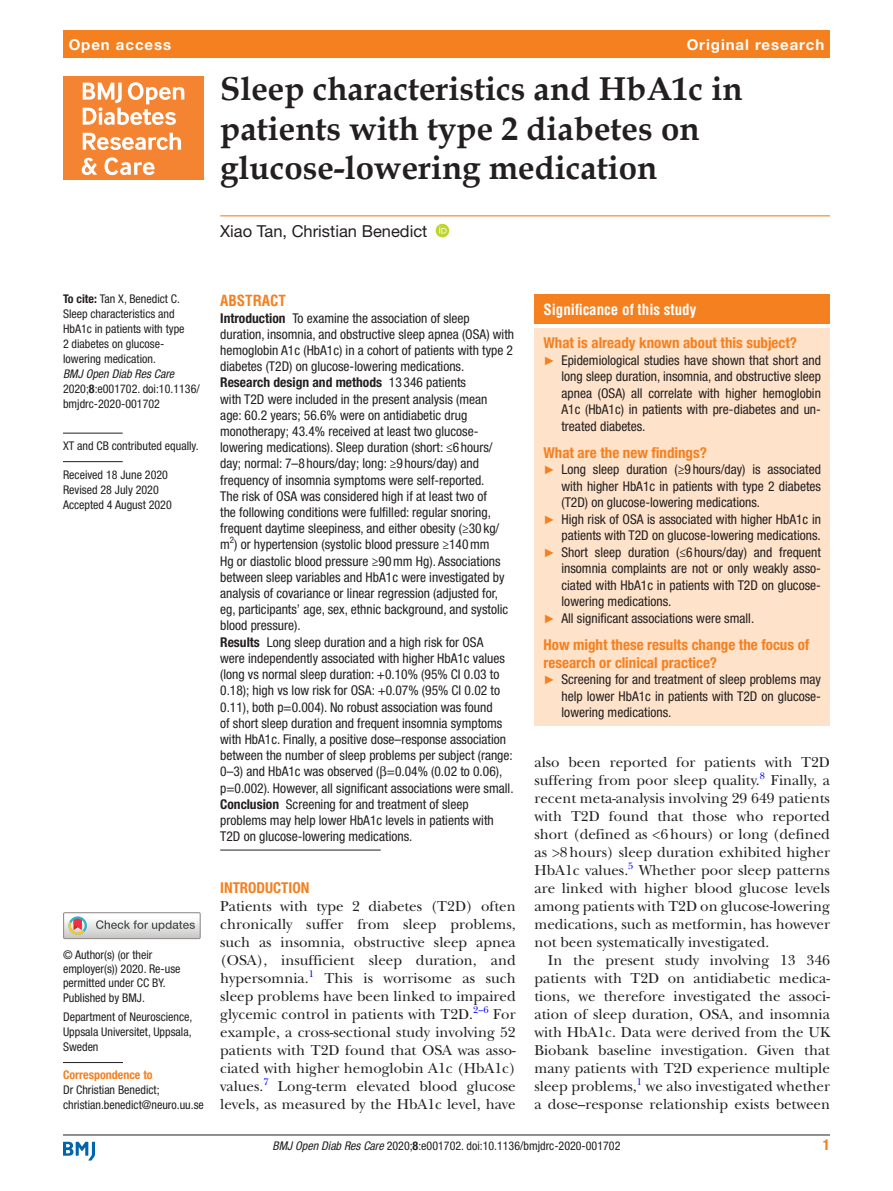
<style>
.page{position:relative;width:893px;height:1191px;background:#fff}
.page>*{position:absolute;margin:0;border:0;box-sizing:border-box;transform-origin:0 0}
.t1{font:700 33px/39px "Book Antiqua";color:#231f20}
.t2{font:16.5px "Helvetica Neue LT Std";color:#231f20}
.t3{font:15px/18px "New Baskerville";color:#231f20;text-align:justify}
.t4{font:700 condensed 15px/18px "Helvetica Neue LT Std";color:#f58020}
.t5{font:700 15px "Helvetica Neue LT Std";letter-spacing:.065em;color:#fff}
.t6{font:700 condensed 15px "Helvetica";color:#fff}
.t7{font:700 condensed 15px "Helvetica";color:#f58020}
.t8{font:condensed 13.5px/16.2px "Helvetica Neue LT Std";color:#231f20}
.t9{font:condensed 12px/15px "Helvetica Neue LT Std";color:#231f20}
.t10{font:700 condensed 12px "Helvetica Neue LT Std";color:#f58020}
.t11{font:9.9px "New Baskerville";color:#00f}
.t12{font:condensed 9px "Helvetica Neue LT Std";color:#231f20}
.s1{font-weight:700}
.s2{font-style:italic}
.s3{font-family:"Arial";font-stretch:normal;font-size:12px;color:#f58020}
</style>
<div class="page">
<hr style="left:63px;top:1134px;width:767px;height:1px;background:#231f20">
<svg style="left:63px;top:1141px;width:32px;height:19px"></svg>
<div style="left:63px;top:31px;width:767px;height:27px;background:#f58020"></div>
<hr style="left:220px;top:215px;width:610px;height:1px;background:#f58020">
<svg style="left:436px;top:224px;width:13px;height:13px"></svg>
<hr style="left:63px;top:1062px;width:60px;height:1px;background:#231f20">
<hr style="left:63px;top:433px;width:60px;height:1px;background:#231f20">
<hr style="left:63px;top:461px;width:60px;height:1px;background:#231f20">
<div style="left:63px;top:912px;width:138px;height:27px;border:1px solid #969090"></div>
<svg style="left:64px;top:912px;width:136px;height:26px"></svg>
<div style="left:63px;top:76px;width:140px;height:104px;background:#f58432"></div>
<svg style="left:83px;top:82px;width:101px;height:43px"></svg>
<svg style="left:83px;top:133px;width:98px;height:17px"></svg>
<svg style="left:82px;top:158px;width:15px;height:17px"></svg>
<svg style="left:105px;top:157px;width:50px;height:18px"></svg>
<hr style="left:220px;top:849px;width:161px;height:1px;background:#231f20">
<div style="left:534px;top:294px;width:296px;height:30px;background:#f58020"></div>
<div style="left:534px;top:328px;width:296px;height:398px;background:#fee2c9"></div>
<p class="t5" style="left:69px;top:35px;width:104px">Open access</p>
<p class="t5" style="left:687px;top:35px;width:139px">Original research</p>
<h1 class="t1" style="left:220px;top:70px;width:524px">Sleep characteristics and HbA1c in patients with type 2 diabetes on glucose-lowering medication</h1>
<p class="t2" style="left:220px;top:222px;width:209px">Xiao Tan, Christian Benedict</p>
<p class="t9" style="left:63px;top:291px;width:123px"><span class="s1">To cite:</span> Tan X, Benedict C.<br>Sleep characteristics and<br>HbA1c in patients with type<br>2 diabetes on glucose&shy;lowering medication.</p>
<p class="t9" style="left:63px;top:366px;width:138px"><span class="s2">BMJ Open Diab Res Care<br></span>2020;<span class="s1">8</span>:e001702. doi:10.1136/ bmjdrc-2020-001702</p>
<p class="t9" style="left:63px;top:438px;width:137px">XT and CB contributed equally.</p>
<p class="t9" style="left:63px;top:467px;width:110px">Received 18 June 2020<br>Revised 28 July 2020<br>Accepted 4 August 2020</p>
<p class="t9" style="left:63px;top:947px;width:119px;line-height:14.4px">© Author(s) (or their employer(s)) 2020. Re-use permitted under CC BY.<br>Published by BMJ.</p>
<p class="t9" style="left:63px;top:1009px;width:131px;text-align:justify">Department of Neuroscience, Uppsala Universitet, Uppsala, Sweden</p>
<p class="t10" style="left:63px;top:1067px;width:91px">Correspondence to</p>
<p class="t9" style="left:63px;top:1082px;width:142px">Dr Christian Benedict; christian.benedict@neuro.uu.se</p>
<p class="t7" style="left:220px;top:291px;width:67px">ABSTRACT</p>
<p class="t8" style="left:220px;top:310px;width:295px"><span class="s1">Introduction</span> To examine the association of sleep duration, insomnia, and obstructive sleep apnea (OSA) with hemoglobin A1c (HbA1c) in a cohort of patients with type 2 diabetes (T2D) on glucose-lowering medications.<br><span class="s1">Research design and methods</span> 13 346 patients<br>with T2D were included in the present analysis (mean<br>age: 60.2 years; 56.6% were on antidiabetic drug monotherapy; 43.4% received at least two glucose&shy;lowering medications). Sleep duration (short: ≤6 hours/ day; normal: 7–8 hours/day; long: ≥9 hours/day) and frequency of insomnia symptoms were self-reported.<br>The risk of OSA was considered high if at least two of<br>the following conditions were fulfilled: regular snoring, frequent daytime sleepiness, and either obesity (≥30 kg/<br>m ) or hypertension (systolic blood pressure ≥140mm</p>
<p class="t12" style="left:230px;top:535px;width:6px">2</p>
<p class="t8" style="left:220px;top:553px;width:295px">Hg or diastolic blood pressure ≥90mm Hg). Associations between sleep variables and HbA1c were investigated by analysis of covariance or linear regression (adjusted for, eg, participants’ age, sex, ethnic background, and systolic blood pressure).<br><span class="s1">Results</span> Long sleep duration and a high risk for OSA<br>were independently associated with higher HbA1c values (long vs normal sleep duration: +0.10% (95% CI 0.03 to 0.18); high vs low risk for OSA: +0.07% (95% CI 0.02 to 0.11), both p=0.004). No robust association was found<br>of short sleep duration and frequent insomnia symptoms with HbA1c. Finally, a positive dose–response association between the number of sleep problems per subject (range:<br>0–3) and HbA1c was observed ( =0.04% (0.02 to 0.06), p=0.002). However, all significant associations were small.<br><span class="s1">Conclusion</span> Screening for and treatment of sleep problems may help lower HbA1c levels in patients with T2D on glucose-lowering medications.</p>
<p class="t4" style="left:220px;top:878px;width:91px">INTRODUCTION</p>
<p class="t3" style="left:220px;top:897px;width:297px">Patients with type 2 diabetes (T2D) often chronically suffer from sleep problems, such as insomnia, obstructive sleep apnea (OSA), insufficient sleep duration, and hypersomnia.</p>
<p class="t11" style="left:309px;top:967px;width:7px">1</p>
<p class="t3" style="left:220px;top:969px;width:297px;text-indent:104px">This is worrisome as such sleep problems have been linked to impaired glycemic control in patients with T2D.</p>
<p class="t11" style="left:473px;top:1003px;width:17px">2–6</p>
<p class="t3" style="left:220px;top:1005px;width:297px;text-indent:273px">For example, a cross-sectional study involving 52 patients with T2D found that OSA was asso&shy;ciated with higher hemoglobin A1c (HbA1c) values.</p>
<p class="t11" style="left:263px;top:1075px;width:7px">7</p>
<p class="t3" style="left:220px;top:1077px;width:297px;text-align:right">Long-term elevated blood glucose<br>levels, as measured by the HbA1c level, have</p>
<p class="t6" style="left:543px;top:300px;width:154px">Significance of this study</p>
<p class="t4" style="left:543px;top:334px;width:255px">What is already known about this subject?</p>
<p class="t8" style="left:561px;top:351px;width:261px;text-align:justify;text-indent:-18px"><span class="s3">►</span> Epidemiological studies have shown that short and long sleep duration, insomnia, and obstructive sleep apnea (OSA) all correlate with higher hemoglobin A1c (HbA1c) in patients with pre-diabetes and un&shy;treated diabetes.</p>
<p class="t4" style="left:543px;top:443px;width:165px">What are the new findings?</p>
<p class="t8" style="left:543px;top:461px;width:279px"><span class="s3">►</span> Long sleep duration (≥9 hours/day) is associated</p>
<p class="t8" style="left:561px;top:478px;width:261px">with higher HbA1c in patients with type 2 diabetes</p>
<p class="t8" style="left:561px;top:494px;width:200px">(T2D) on glucose-lowering medications.</p>
<p class="t8" style="left:543px;top:511px;width:279px"><span class="s3">►</span> High risk of OSA is associated with higher HbA1c in</p>
<p class="t8" style="left:561px;top:527px;width:261px">patients with T2D on glucose-lowering medications.</p>
<p class="t8" style="left:543px;top:544px;width:279px"><span class="s3">►</span> Short sleep duration (≤6 hours/day) and frequent</p>
<p class="t8" style="left:561px;top:560px;width:261px">insomnia complaints are not or only weakly asso-</p>
<p class="t8" style="left:561px;top:577px;width:261px">ciated with HbA1c in patients with T2D on glucose-</p>
<p class="t8" style="left:561px;top:593px;width:111px">lowering medications.</p>
<p class="t8" style="left:543px;top:610px;width:212px"><span class="s3">►</span> All significant associations were small.</p>
<p class="t4" style="left:543px;top:635px;width:267px">How might these results change the focus of research or clinical practice?</p>
<p class="t8" style="left:561px;top:671px;width:261px;text-align:justify;text-indent:-18px"><span class="s3">►</span> Screening for and treatment of sleep problems may help lower HbA1c in patients with T2D on glucose&shy;lowering medications.</p>
<p class="t3" style="left:534px;top:753px;width:297px">also been reported for patients with T2D suffering from poor sleep quality.</p>
<p class="t11" style="left:760px;top:769px;width:7px">8</p>
<p class="t3" style="left:534px;top:771px;width:297px;text-indent:236px">Finally, a recent meta-analysis involving 29 649 patients with T2D found that those who reported short (defined as &lt;6hours) or long (defined as &gt;8hours) sleep duration exhibited higher HbA1c values.</p>
<p class="t11" style="left:628px;top:859px;width:7px">5</p>
<p class="t3" style="left:534px;top:861px;width:297px;text-indent:104px">Whether poor sleep patterns are linked with higher blood glucose levels among patients with T2D on glucose-lowering medications, such as metformin, has however not been systematically investigated.</p>
<p class="t3" style="left:534px;top:951px;width:297px;text-indent:14px">In the present study involving 13 346 patients with T2D on antidiabetic medica&shy;tions, we therefore investigated the associ&shy;ation of sleep duration, OSA, and insomnia with HbA1c. Data were derived from the UK Biobank baseline investigation. Given that many patients with T2D experience multiple sleep problems,<sup>1</sup> we also investigated whether a dose–response relationship exists between</p>
<p class="t9" style="left:273px;top:1137px;width:349px"><span class="s2">BMJ Open Diab Res Care</span> 2020;<span class="s1">8</span>:e001702. doi:10.1136/bmjdrc-2020-001702</p>
<p class="t4" style="left:823px;top:1135px;width:9px">1</p>
</div>
